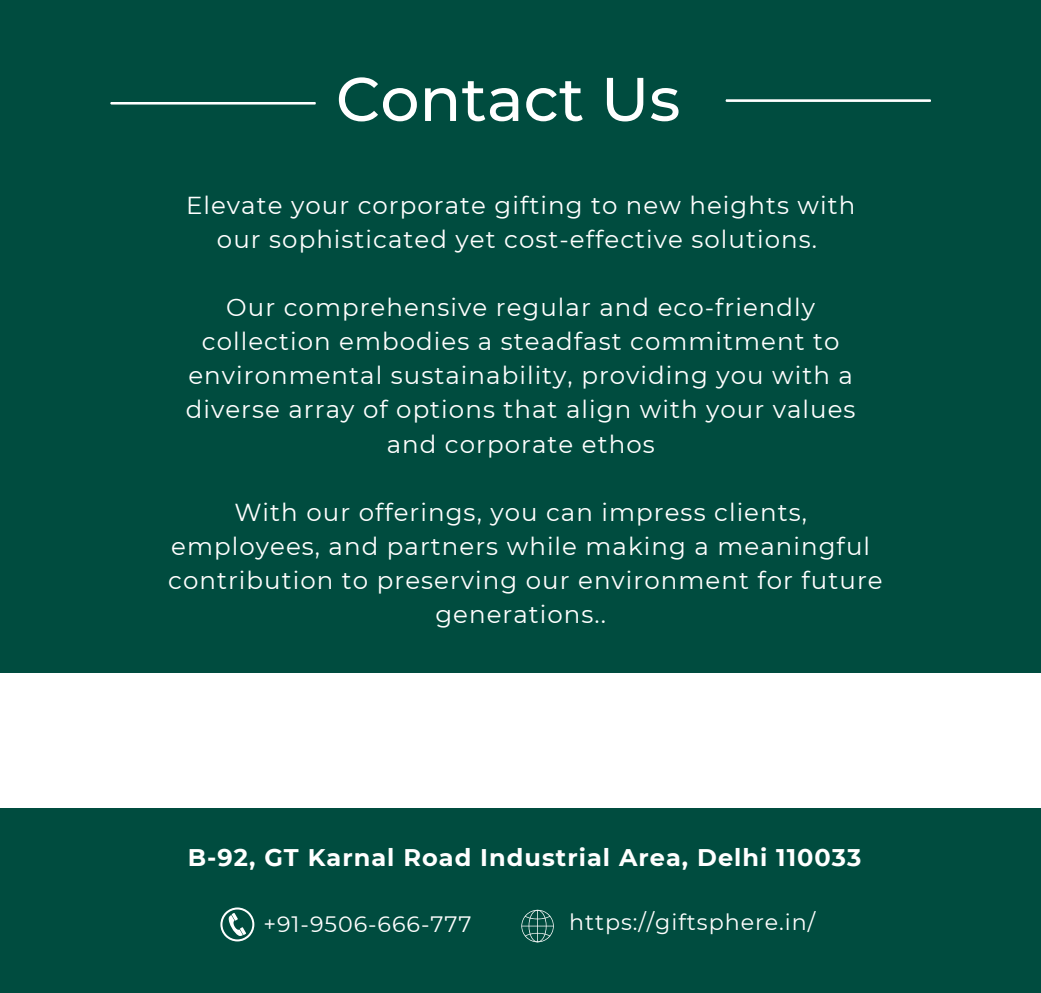
<style>
.page{position:relative;width:1041px;height:993px;background:#fff}
.page>*{position:absolute;margin:0;border:0;box-sizing:border-box;transform-origin:0 0}
.t1{font:500 61.6px "Montserrat";color:#fff}
.t2{font:24.5px/34.1px "Montserrat";letter-spacing:.045em;color:#fff;text-align:center}
.t3{font:700 23.97px "Montserrat";letter-spacing:.045em;color:#fff}
.t4{font:22.22px "Montserrat";letter-spacing:.045em;color:#fff}
</style>
<div class="page">
<div style="left:0;top:0;width:1041px;height:992px;background:#004c3f"></div>
<div style="left:0;top:673px;width:1041px;height:134px;background:#fff"></div>
<svg style="left:725px;top:99px;width:206px;height:3px"></svg>
<svg style="left:110px;top:102px;width:206px;height:2px"></svg>
<svg style="left:220px;top:907px;width:34px;height:34px"></svg>
<svg style="left:521px;top:909px;width:33px;height:33px"></svg>
<h1 class="t1" style="left:336px;top:61px;width:346px">Contact Us</h1>
<h2 class="t2" style="left:186px;top:188px;width:671px">Elevate your corporate gifting to new heights with our sophisticated yet cost-effective solutions.</h2>
<p class="t2" style="left:186px;top:290px;width:671px">Our comprehensive regular and eco-friendly collection embodies a steadfast commitment to environmental sustainability, providing you with a diverse array of options that align with your values and corporate ethos</p>
<p class="t2" style="left:168px;top:495px;width:716px">With our offerings, you can impress clients, employees, and partners while making a meaningful contribution to preserving our environment for future generations..</p>
<p class="t3" style="left:188px;top:842px;width:675px">B-92, GT Karnal Road Industrial Area, Delhi 110033</p>
<p class="t4" style="left:263px;top:909px;width:210px">+91-9506-666-777</p>
<p class="t4" style="left:569px;top:908px;width:248px">https://giftsphere.in/</p>
</div>
